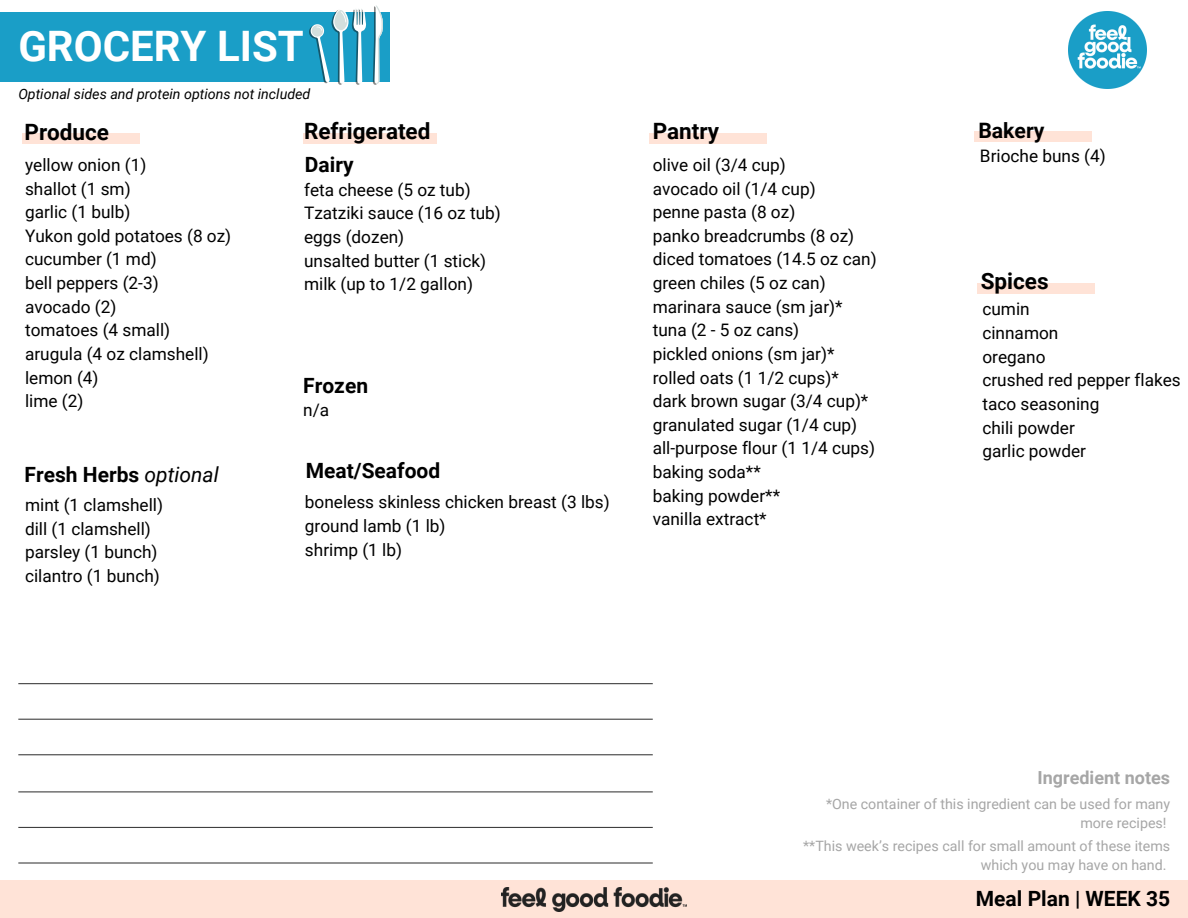
<style>
.page{position:relative;width:1188px;height:918px;background:#fff}
.page>*{position:absolute;margin:0;border:0;box-sizing:border-box;transform-origin:0 0}
.t1{font:700 42px "Roboto";color:#fff}
.t2{font:700 22.5px "Roboto";color:#000}
.t3{font:700 21.3px "Roboto";color:#000}
.t4{font:700 21px "Roboto";color:#000}
.t5{font:700 18px "Roboto";color:#a6a6a6}
.t6{font:17.25px/23.7px "Roboto";color:#000}
.t7{font:14.25px/19.2px "Roboto";color:#a6a6a6;text-align:right}
.t8{font:italic 14.25px "Roboto";color:#000}
.s1{font-weight:400;font-style:italic}
</style>
<div class="page">
<div style="left:0;top:12px;width:389px;height:70px;background:#1a9ec7"></div>
<svg style="left:309px;top:5px;width:74px;height:80px"></svg>
<div style="left:649px;top:133px;width:117px;height:11px;background:#ffe3d7"></div>
<div style="left:303px;top:133px;width:134px;height:11px;background:#ffe3d7"></div>
<div style="left:22px;top:133px;width:118px;height:11px;background:#ffe3d7"></div>
<div style="left:977px;top:283px;width:117px;height:11px;background:#ffe3d7"></div>
<div style="left:0;top:880px;width:1188px;height:38px;background:#ffe3d7"></div>
<div style="left:974px;top:131px;width:118px;height:11px;background:#ffe3d7"></div>
<hr style="left:18px;top:683px;width:635px;height:1px;background:#000">
<hr style="left:18px;top:719px;width:635px;height:1px;background:#000">
<hr style="left:18px;top:754px;width:635px;height:1px;background:#000">
<img style="left:501px;top:888px;width:186px;height:23px">
<img style="left:1069px;top:11px;width:78px;height:78px">
<hr style="left:18px;top:791px;width:635px;height:1px;background:#000">
<hr style="left:18px;top:827px;width:635px;height:1px;background:#000">
<hr style="left:18px;top:862px;width:635px;height:2px;background:#000">
<p class="t1" style="left:18px;top:22px;width:287px">GROCERY LIST</p>
<h5 class="t8" style="left:18px;top:86px;width:294px">Optional sides and protein options not included</h5>
<h2 class="t2" style="left:25px;top:119px;width:86px">Produce</h2>
<h2 class="t6" style="left:25px;top:153px;width:208px">yellow onion (1)<br>shallot (1 sm)<br>garlic (1 bulb)<br>Yukon gold potatoes (8 oz) cucumber (1 md)<br>bell peppers (2-3)<br>avocado (2)<br>tomatoes (4 small) arugula (4 oz clamshell) lemon (4)<br>lime (2)</h2>
<h5 class="t4" style="left:25px;top:463px;width:196px">Fresh Herbs <span class="s1">optional</span></h5>
<h5 class="t6" style="left:25px;top:493px;width:140px">mint (1 clamshell) dill (1 clamshell) parsley (1 bunch) cilantro (1 bunch)</h5>
<h3 class="t2" style="left:304px;top:118px;width:128px">Refrigerated</h3>
<p class="t4" style="left:305px;top:153px;width:50px">Dairy</p>
<h2 class="t6" style="left:304px;top:178px;width:198px">feta cheese (5 oz tub)<br>Tzatziki sauce (16 oz tub) eggs (dozen)<br>unsalted butter (1 stick) milk (up to 1/2 gallon)</h2>
<h5 class="t4" style="left:303px;top:373px;width:66px">Frozen</h5>
<h2 class="t6" style="left:303px;top:398px;width:27px">n/a</h2>
<p class="t4" style="left:306px;top:459px;width:136px">Meat/Seafood</p>
<h5 class="t6" style="left:305px;top:491px;width:306px">boneless skinless chicken breast (3 lbs) ground lamb (1 lb)<br>shrimp (1 lb)</h5>
<h1 class="t2" style="left:653px;top:118px;width:68px">Pantry</h1>
<h5 class="t6" style="left:653px;top:153px;width:225px">olive oil (3/4 cup)<br>avocado oil (1/4 cup)<br>penne pasta (8 oz)<br>panko breadcrumbs (8 oz) diced tomatoes (14.5 oz can) green chiles (5 oz can) marinara sauce (sm jar)* tuna (2 - 5 oz cans)<br>pickled onions (sm jar)* rolled oats (1 1/2 cups)* dark brown sugar (3/4 cup)* granulated sugar (1/4 cup) all-purpose flour (1 1/4 cups) baking soda**<br>baking powder**<br>vanilla extract*</h5>
<h2 class="t3" style="left:978px;top:119px;width:68px">Bakery</h2>
<p class="t6" style="left:980px;top:144px;width:127px">Brioche buns (4)</p>
<h5 class="t2" style="left:981px;top:268px;width:69px">Spices</h5>
<h2 class="t6" style="left:982px;top:298px;width:200px">cumin<br>cinnamon<br>oregano<br>crushed red pepper flakes taco seasoning<br>chili powder<br>garlic powder</h2>
<p class="t5" style="left:1038px;top:767px;width:134px">Ingredient notes</p>
<h4 class="t7" style="left:826px;top:795px;width:346px">*One container of this ingredient can be used for many more recipes!</h4>
<h2 class="t7" style="left:803px;top:836px;width:369px">**This week’s recipes call for small amount of these items which you may have on hand.</h2>
<h2 class="t4" style="left:976px;top:886px;width:196px">Meal Plan | WEEK 35</h2>
</div>
